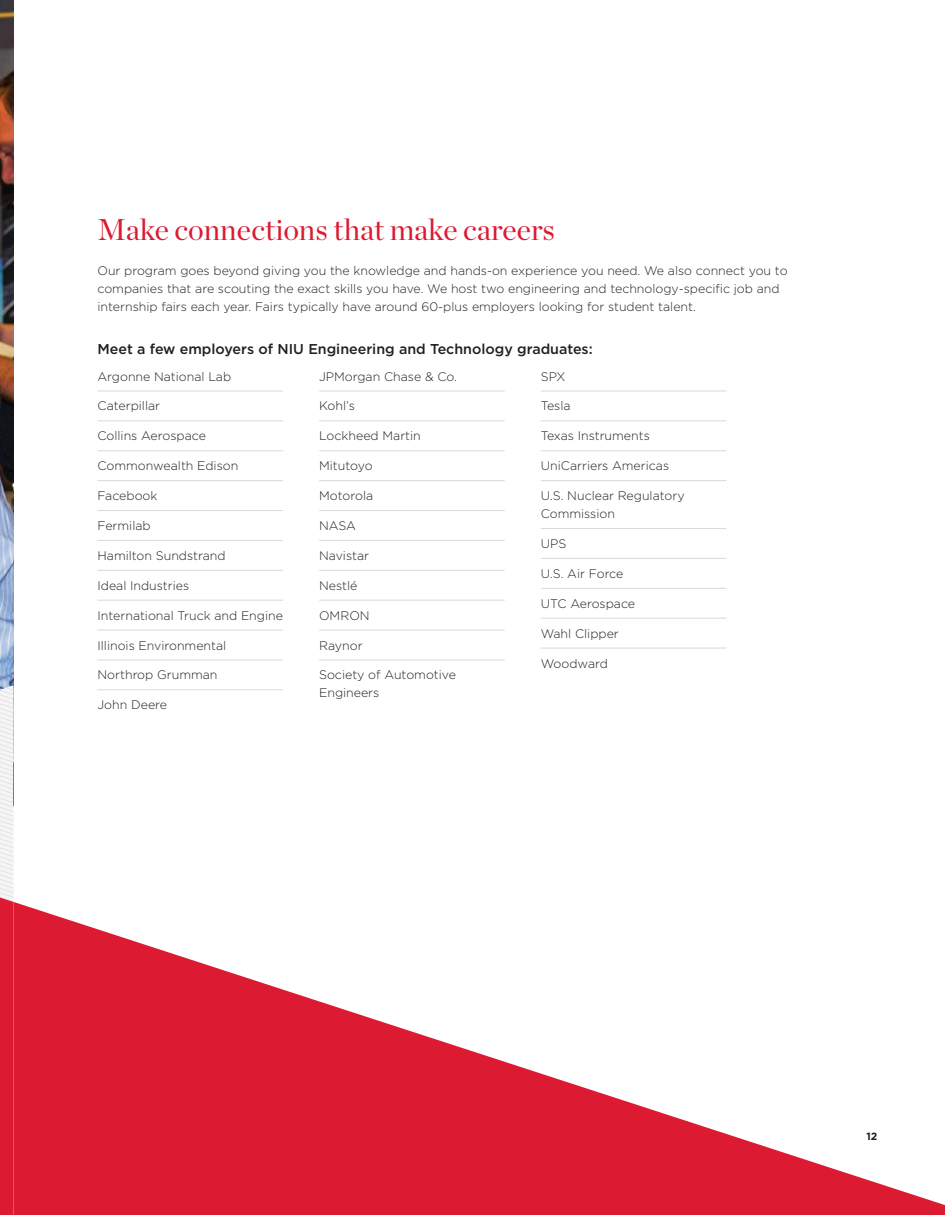
<style>
.page{position:relative;width:945px;height:1215px;background:#fff}
.page>*{position:absolute;margin:0;border:0;box-sizing:border-box;transform-origin:0 0}
.t1{font:30px "Chronicle Display";color:#dc1a32}
.t2{font:500 14.25px "Gotham";color:#231f20}
.t3{font:300 12.3px/18px "Gotham";color:#231f20}
.t4{font:700 10.5px "Gotham";color:#231f20}
</style>
<div class="page">
<img style="left:0;top:0;width:14px;height:685px">
<svg style="left:0;top:685px;width:14px;height:530px"></svg>
<svg style="left:14px;top:902px;width:931px;height:313px;fill:#dc1a32"></svg>
<hr style="left:98px;top:391px;width:185px;height:1px;background:#d8d9db">
<hr style="left:98px;top:421px;width:185px;height:1px;background:#d8d9db">
<hr style="left:98px;top:451px;width:185px;height:1px;background:#d8d9db">
<hr style="left:98px;top:480px;width:185px;height:1px;background:#d8d9db">
<hr style="left:98px;top:510px;width:185px;height:1px;background:#d8d9db">
<hr style="left:98px;top:540px;width:185px;height:1px;background:#d8d9db">
<hr style="left:98px;top:570px;width:185px;height:1px;background:#d8d9db">
<hr style="left:98px;top:600px;width:185px;height:1px;background:#d8d9db">
<hr style="left:98px;top:630px;width:185px;height:1px;background:#d8d9db">
<hr style="left:98px;top:660px;width:185px;height:1px;background:#d8d9db">
<hr style="left:98px;top:690px;width:185px;height:1px;background:#d8d9db">
<hr style="left:319px;top:391px;width:186px;height:1px;background:#d8d9db">
<hr style="left:319px;top:421px;width:186px;height:1px;background:#d8d9db">
<hr style="left:319px;top:451px;width:186px;height:1px;background:#d8d9db">
<hr style="left:319px;top:480px;width:186px;height:1px;background:#d8d9db">
<hr style="left:319px;top:510px;width:186px;height:1px;background:#d8d9db">
<hr style="left:319px;top:540px;width:186px;height:1px;background:#d8d9db">
<hr style="left:319px;top:570px;width:186px;height:1px;background:#d8d9db">
<hr style="left:319px;top:600px;width:186px;height:1px;background:#d8d9db">
<hr style="left:319px;top:630px;width:186px;height:1px;background:#d8d9db">
<hr style="left:319px;top:660px;width:186px;height:1px;background:#d8d9db">
<hr style="left:541px;top:391px;width:185px;height:1px;background:#d8d9db">
<hr style="left:541px;top:421px;width:185px;height:1px;background:#d8d9db">
<hr style="left:541px;top:451px;width:185px;height:1px;background:#d8d9db">
<hr style="left:541px;top:480px;width:185px;height:1px;background:#d8d9db">
<hr style="left:541px;top:528px;width:185px;height:1px;background:#d8d9db">
<hr style="left:541px;top:558px;width:185px;height:1px;background:#d8d9db">
<hr style="left:541px;top:588px;width:185px;height:1px;background:#d8d9db">
<hr style="left:541px;top:618px;width:185px;height:1px;background:#d8d9db">
<hr style="left:541px;top:648px;width:185px;height:1px;background:#d8d9db">
<h1 class="t1" style="left:98px;top:207px;width:459px">Make connections that make careers</h1>
<p class="t3" style="left:98px;top:261px;width:692px">Our program goes beyond giving you the knowledge and hands-on experience you need. We also connect you to companies that are scouting the exact skills you have. We host two engineering and technology-specific job and internship fairs each year. Fairs typically have around 60-plus employers looking for student talent.</p>
<p class="t2" style="left:98px;top:340px;width:497px">Meet a few employers of NIU Engineering and Technology graduates:</p>
<p class="t3" style="left:98px;top:367px;width:135px">Argonne National Lab</p>
<p class="t3" style="left:98px;top:397px;width:64px">Caterpillar</p>
<p class="t3" style="left:98px;top:427px;width:110px">Collins Aerospace</p>
<p class="t3" style="left:98px;top:457px;width:142px">Commonwealth Edison</p>
<p class="t3" style="left:98px;top:486px;width:61px">Facebook</p>
<p class="t3" style="left:98px;top:516px;width:55px">Fermilab</p>
<p class="t3" style="left:98px;top:546px;width:130px">Hamilton Sundstrand</p>
<p class="t3" style="left:98px;top:576px;width:93px">Ideal Industries</p>
<p class="t3" style="left:98px;top:606px;width:187px">International Truck and Engine</p>
<p class="t3" style="left:98px;top:636px;width:130px">Illinois Environmental</p>
<p class="t3" style="left:98px;top:666px;width:121px">Northrop Grumman</p>
<p class="t3" style="left:98px;top:696px;width:71px">John Deere</p>
<p class="t3" style="left:319px;top:367px;width:139px">JPMorgan Chase &amp; Co.</p>
<p class="t3" style="left:319px;top:397px;width:37px">Kohl’s</p>
<p class="t3" style="left:319px;top:427px;width:103px">Lockheed Martin</p>
<p class="t3" style="left:319px;top:457px;width:55px">Mitutoyo</p>
<p class="t3" style="left:319px;top:486px;width:56px">Motorola</p>
<p class="t3" style="left:319px;top:516px;width:38px">NASA</p>
<p class="t3" style="left:319px;top:546px;width:51px">Navistar</p>
<p class="t3" style="left:319px;top:576px;width:40px">Nestlé</p>
<p class="t3" style="left:319px;top:606px;width:52px">OMRON</p>
<p class="t3" style="left:319px;top:636px;width:45px">Raynor</p>
<p class="t3" style="left:319px;top:666px;width:138px">Society of Automotive<br>Engineers</p>
<p class="t3" style="left:541px;top:367px;width:26px">SPX</p>
<p class="t3" style="left:541px;top:397px;width:31px">Tesla</p>
<p class="t3" style="left:541px;top:427px;width:111px">Texas Instruments</p>
<p class="t3" style="left:541px;top:457px;width:130px">UniCarriers Americas</p>
<p class="t3" style="left:541px;top:486px;width:145px">U.S. Nuclear Regulatory<br>Commission</p>
<p class="t3" style="left:541px;top:534px;width:27px">UPS</p>
<p class="t3" style="left:541px;top:564px;width:84px">U.S. Air Force</p>
<p class="t3" style="left:541px;top:594px;width:96px">UTC Aerospace</p>
<p class="t3" style="left:541px;top:624px;width:80px">Wahl Clipper</p>
<p class="t3" style="left:541px;top:654px;width:69px">Woodward</p>
<p class="t4" style="left:867px;top:1129px;width:12px">12</p>
</div>
